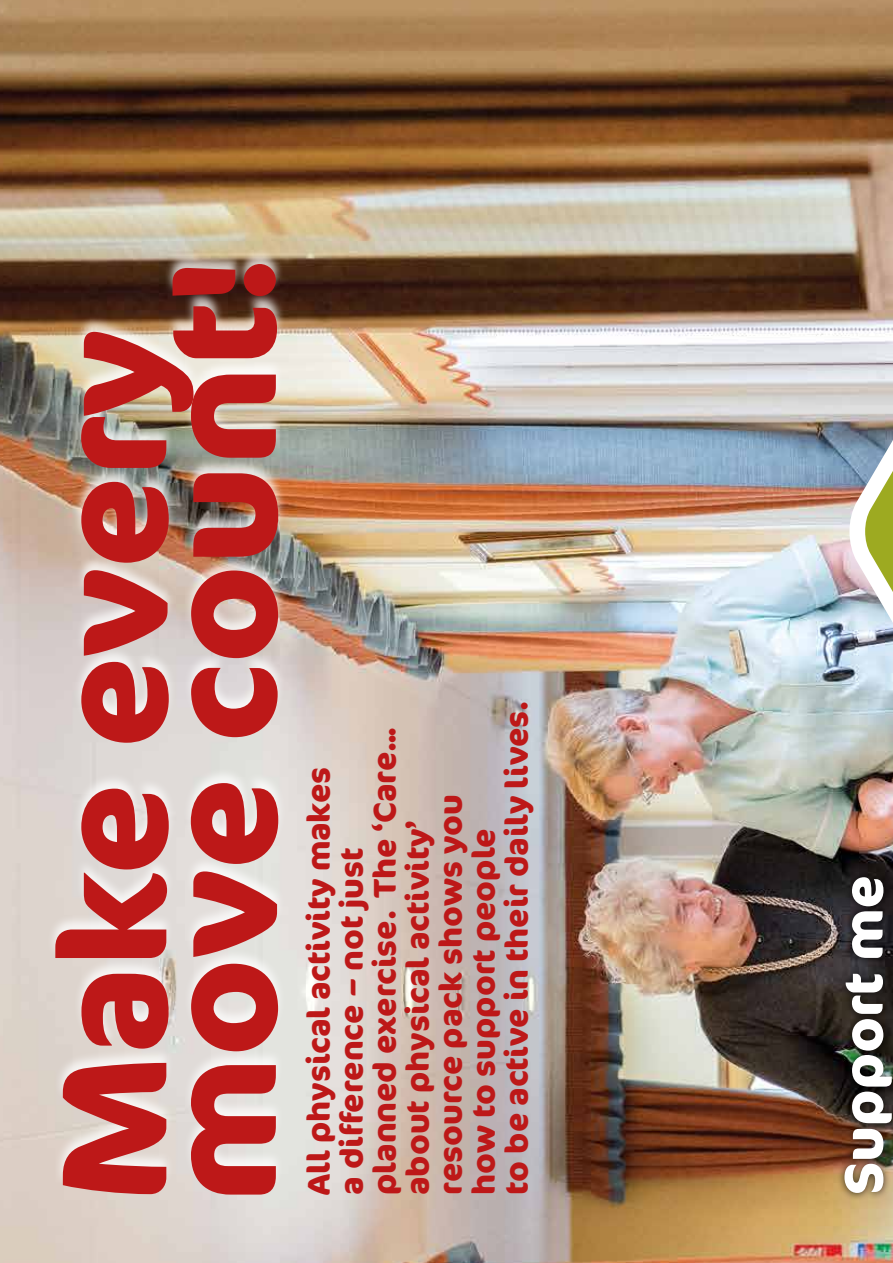
<style>
.page{position:relative;width:893px;height:1263px;background:#fff}
.page>*{position:absolute;margin:0;border:0;box-sizing:border-box;transform-origin:0 0}
.t1{font:700 150px/109.5px "Cocon OT";color:#bd1818}
.t2{font:700 54px "Cocon OT";color:#fff}
.t3{font:700 31.5px/33px "Cocon OT";color:#bd1818}
</style>
<div class="page">
<img style="left:0;top:0;width:893px;height:1263px">
<div style="left:47px;top:247px;width:239px;height:948px;background:#fff;opacity:.75"></div>
<div style="left:836px;top:869px;width:57px;height:332px;background:#000;opacity:.75"></div>
<img style="left:849px;top:389px;width:44px;height:285px">
<h1 class="t1" style="left:62px;top:1202px;width:946px;rotate:-90deg">Make every move count!</h1>
<p class="t3" style="left:303px;top:1195px;width:494px;rotate:-90deg">All physical activity makes<br>a difference – not just<br>planned exercise. The ‘Care... about physical activity’ resource pack shows you<br>how to support people<br>to be active in their daily lives.</p>
<h2 class="t2" style="left:831px;top:1195px;width:321px;rotate:-90deg">Support me</h2>
</div>
